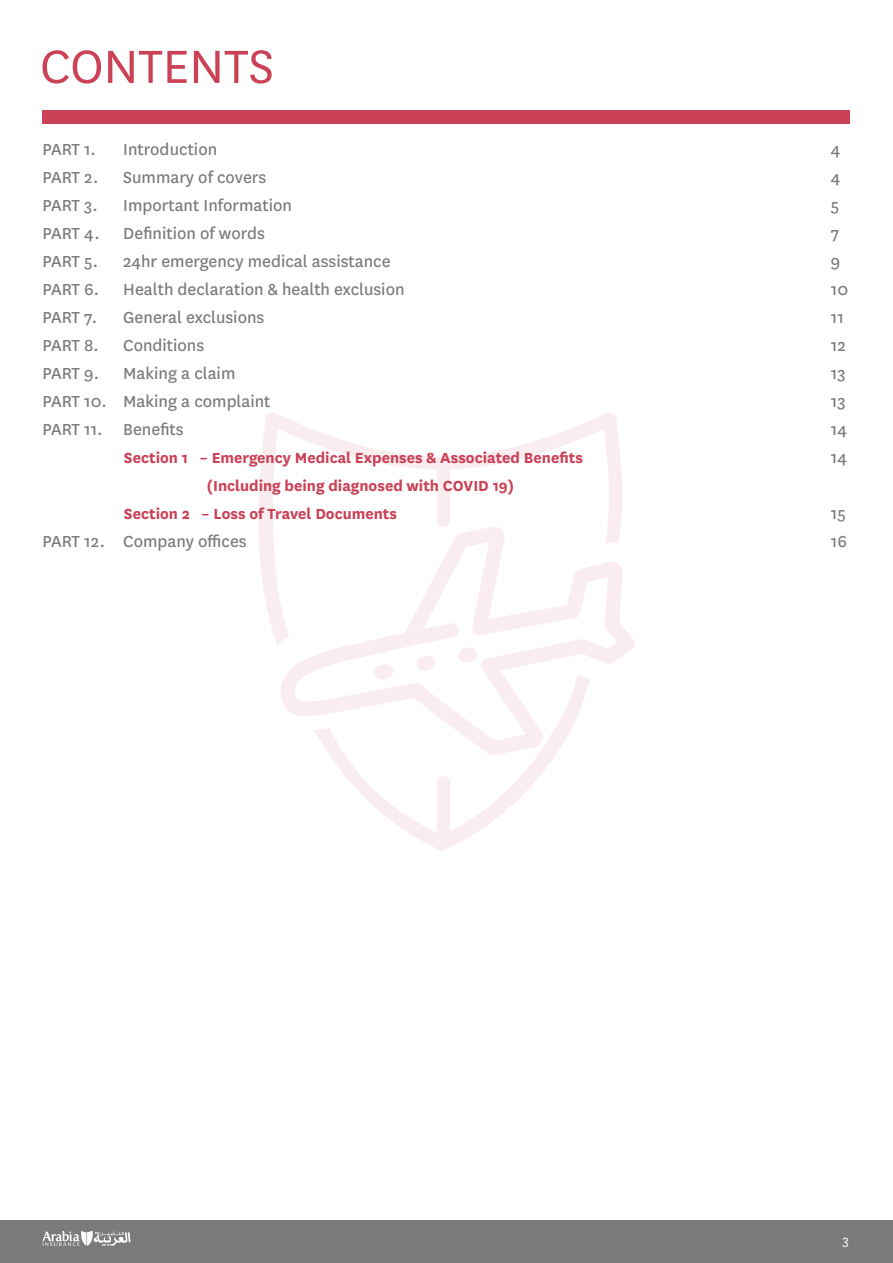
<style>
.page{position:relative;width:893px;height:1263px;background:#fff}
.page>*{position:absolute;margin:0;border:0;box-sizing:border-box;transform-origin:0 0}
.t1{font:54.3px "National";color:#cb4156}
.t2{font:18.6px/27.9px "National";color:#7c7b7b}
.t3{font:700 17.1px "National";color:#cb4156}
.t4{font:15px "National";color:#fff}
</style>
<div class="page">
<div style="left:0;top:1220px;width:893px;height:43px;background:#7c7b7b"></div>
<svg style="left:43px;top:1231px;width:87px;height:15px"></svg>
<svg style="left:258px;top:413px;width:364px;height:233px"></svg>
<svg style="left:331px;top:756px;width:223px;height:94px"></svg>
<svg style="left:279px;top:526px;width:356px;height:230px"></svg>
<svg style="left:374px;top:663px;width:20px;height:17px"></svg>
<svg style="left:402px;top:623px;width:76px;height:48px"></svg>
<div style="left:43px;top:110px;width:807px;height:14px;background:#cb4156"></div>
<h1 class="t1" style="left:40px;top:31px;width:235px">CONTENTS</h1>
<p class="t2" style="left:43px;top:135px;width:55px">PART 1.</p>
<p class="t2" style="left:123px;top:135px;width:95px">Introduction</p>
<p class="t2" style="left:43px;top:163px;width:57px">PART 2.</p>
<p class="t2" style="left:123px;top:163px;width:144px">Summary of covers</p>
<p class="t2" style="left:43px;top:191px;width:57px">PART 3.</p>
<p class="t2" style="left:123px;top:191px;width:170px">Important Information</p>
<p class="t2" style="left:43px;top:218px;width:59px">PART 4.</p>
<p class="t2" style="left:123px;top:218px;width:143px">Definition of words</p>
<p class="t2" style="left:43px;top:246px;width:57px">PART 5.</p>
<p class="t2" style="left:123px;top:246px;width:269px">24hr emergency medical assistance</p>
<p class="t2" style="left:43px;top:274px;width:58px">PART 6.</p>
<p class="t2" style="left:123px;top:274px;width:283px">Health declaration &amp; health exclusion</p>
<p class="t2" style="left:43px;top:302px;width:56px">PART 7.</p>
<p class="t2" style="left:123px;top:302px;width:143px">General exclusions</p>
<p class="t2" style="left:43px;top:330px;width:58px">PART 8.</p>
<p class="t2" style="left:123px;top:330px;width:83px">Conditions</p>
<p class="t2" style="left:43px;top:358px;width:58px">PART 9.</p>
<p class="t2" style="left:43px;top:358px;width:229px;text-indent:81px">Making a claim<br>PART 10. Making a complaint<br>PART 11. Benefits</p>
<p class="t3" style="left:124px;top:445px;width:461px">Section 1 – Emergency Medical Expenses &amp; Associated Benefits</p>
<p class="t3" style="left:207px;top:473px;width:309px">(Including being diagnosed with COVID 19)</p>
<p class="t3" style="left:124px;top:501px;width:275px">Section 2 – Loss of Travel Documents</p>
<p class="t2" style="left:43px;top:526px;width:206px">PART 12. Company offices</p>
<p class="t2" style="left:831px;top:135px;width:19px">4<br>4<br>5<br>7<br>9<br>10<br>11<br>12<br>13<br>13<br>14<br>14</p>
<p class="t2" style="left:831px;top:498px;width:18px">15<br>16</p>
<p class="t4" style="left:842px;top:1231px;width:8px">3</p>
</div>
